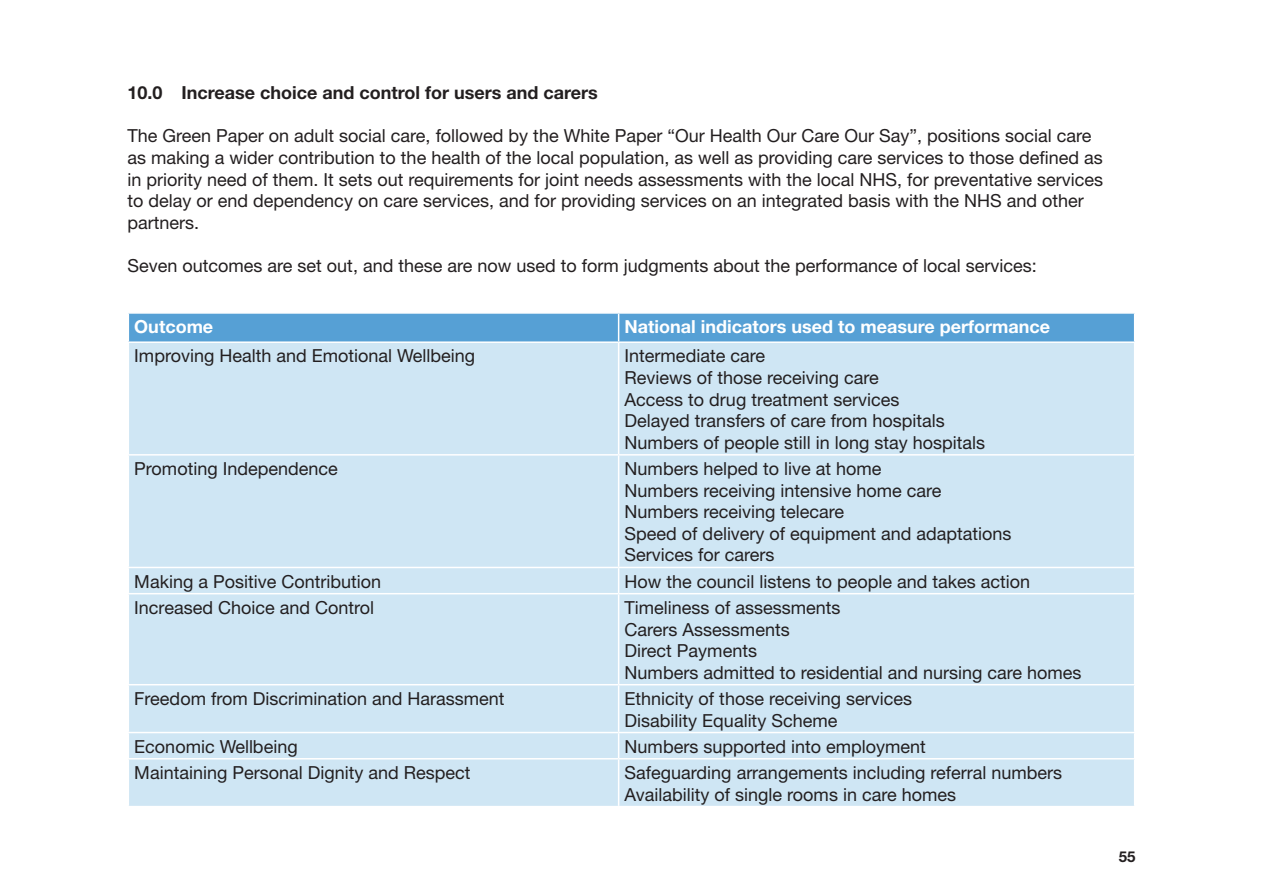
<style>
.page{position:relative;width:1263px;height:893px;background:#fff}
.page>*{position:absolute;margin:0;border:0;box-sizing:border-box;transform-origin:0 0}
.t1{font:18px/21.6px "Helvetica Neue";color:#231f20}
.t2{font:700 18px "Helvetica Neue";color:#fff}
.t3{font:700 18px "Helvetica Neue";color:#231f20}
.t4{font:700 15px "Helvetica Neue";color:#231f20}
</style>
<div class="page">
<div style="left:129px;top:343px;width:1005px;height:463px;background:#cfe6f4"></div>
<div style="left:128px;top:313px;width:1007px;height:28px;background:#56a0d5"></div>
<hr style="left:618px;top:343px;width:1px;height:111px;background:#fff">
<hr style="left:128px;top:454px;width:491px;height:2px;background:#fff">
<hr style="left:619px;top:454px;width:516px;height:2px;background:#fff">
<hr style="left:618px;top:456px;width:1px;height:111px;background:#fff">
<hr style="left:128px;top:567px;width:491px;height:1px;background:#fff">
<hr style="left:619px;top:567px;width:516px;height:1px;background:#fff">
<svg style="left:618px;top:568px;width:1px;height:25px"></svg>
<hr style="left:128px;top:593px;width:491px;height:1px;background:#fff">
<hr style="left:619px;top:593px;width:516px;height:1px;background:#fff">
<hr style="left:618px;top:594px;width:1px;height:90px;background:#fff">
<hr style="left:128px;top:684px;width:491px;height:1px;background:#fff">
<hr style="left:619px;top:684px;width:516px;height:1px;background:#fff">
<hr style="left:618px;top:685px;width:1px;height:47px;background:#fff">
<hr style="left:128px;top:732px;width:491px;height:1px;background:#fff">
<hr style="left:619px;top:732px;width:516px;height:1px;background:#fff">
<svg style="left:618px;top:733px;width:1px;height:25px"></svg>
<hr style="left:128px;top:758px;width:491px;height:1px;background:#fff">
<hr style="left:619px;top:758px;width:516px;height:1px;background:#fff">
<hr style="left:618px;top:759px;width:1px;height:47px;background:#fff">
<p class="t3" style="left:128px;top:82px;width:472px">1 0.0 Increase choice and control for users and carers</p>
<p class="t1" style="left:128px;top:125px;width:977px">The Green Paper on adult social care, followed by the White Paper “Our Health Our Care Our Say”, positions social care as making a wider contribution to the health of the local population, as well as providing care services to those defined as in priority need of them. It sets out requirements for joint needs assessments with the local NHS, for preventative services to delay or end dependency on care services, and for providing services on an integrated basis with the NHS and other partners.</p>
<p class="t1" style="left:128px;top:254px;width:911px">Seven outcomes are set out, and these are now used to form judgments about the performance of local services:</p>
<p class="t2" style="left:134px;top:315px;width:80px">Outcome</p>
<p class="t2" style="left:625px;top:315px;width:427px">National indicators used to measure performance</p>
<p class="t1" style="left:134px;top:345px;width:342px">Improving Health and Emotional Wellbeing</p>
<p class="t1" style="left:625px;top:345px;width:142px">Intermediate care</p>
<p class="t1" style="left:625px;top:367px;width:256px">Reviews of those receiving care</p>
<p class="t1" style="left:625px;top:388px;width:276px">Access to drug treatment services</p>
<p class="t1" style="left:625px;top:410px;width:322px">Delayed transfers of care from hospitals</p>
<p class="t1" style="left:625px;top:431px;width:362px">Numbers of people still in long stay hospitals</p>
<p class="t1" style="left:134px;top:458px;width:205px">Promoting Independence</p>
<p class="t1" style="left:625px;top:458px;width:258px">Numbers helped to live at home</p>
<p class="t1" style="left:625px;top:479px;width:318px">Numbers receiving intensive home care</p>
<p class="t1" style="left:625px;top:501px;width:221px">Numbers receiving telecare</p>
<p class="t1" style="left:625px;top:522px;width:388px">Speed of delivery of equipment and adaptations</p>
<p class="t1" style="left:625px;top:544px;width:151px">Services for carers</p>
<p class="t1" style="left:134px;top:570px;width:248px">Making a Positive Contribution</p>
<p class="t1" style="left:625px;top:570px;width:407px">How the council listens to people and takes action</p>
<p class="t1" style="left:134px;top:596px;width:241px">Increased Choice and Control</p>
<p class="t1" style="left:625px;top:596px;width:217px">Timeliness of assessments</p>
<p class="t1" style="left:625px;top:618px;width:167px">Carers Assessments</p>
<p class="t1" style="left:625px;top:640px;width:134px">Direct Payments</p>
<p class="t1" style="left:625px;top:661px;width:458px">Numbers admitted to residential and nursing care homes</p>
<p class="t1" style="left:134px;top:687px;width:372px">Freedom from Discrimination and Harassment</p>
<p class="t1" style="left:625px;top:687px;width:289px">Ethnicity of those receiving services</p>
<p class="t1" style="left:625px;top:709px;width:214px">Disability Equality Scheme</p>
<p class="t1" style="left:134px;top:735px;width:165px">Economic Wellbeing</p>
<p class="t1" style="left:625px;top:735px;width:303px">Numbers supported into employment</p>
<p class="t1" style="left:134px;top:761px;width:338px">Maintaining Personal Dignity and Respect</p>
<p class="t1" style="left:625px;top:761px;width:439px">Safeguarding arrangements including referral numbers</p>
<p class="t1" style="left:625px;top:783px;width:333px">Availability of single rooms in care homes</p>
<p class="t4" style="left:1119px;top:848px;width:18px">55</p>
</div>
